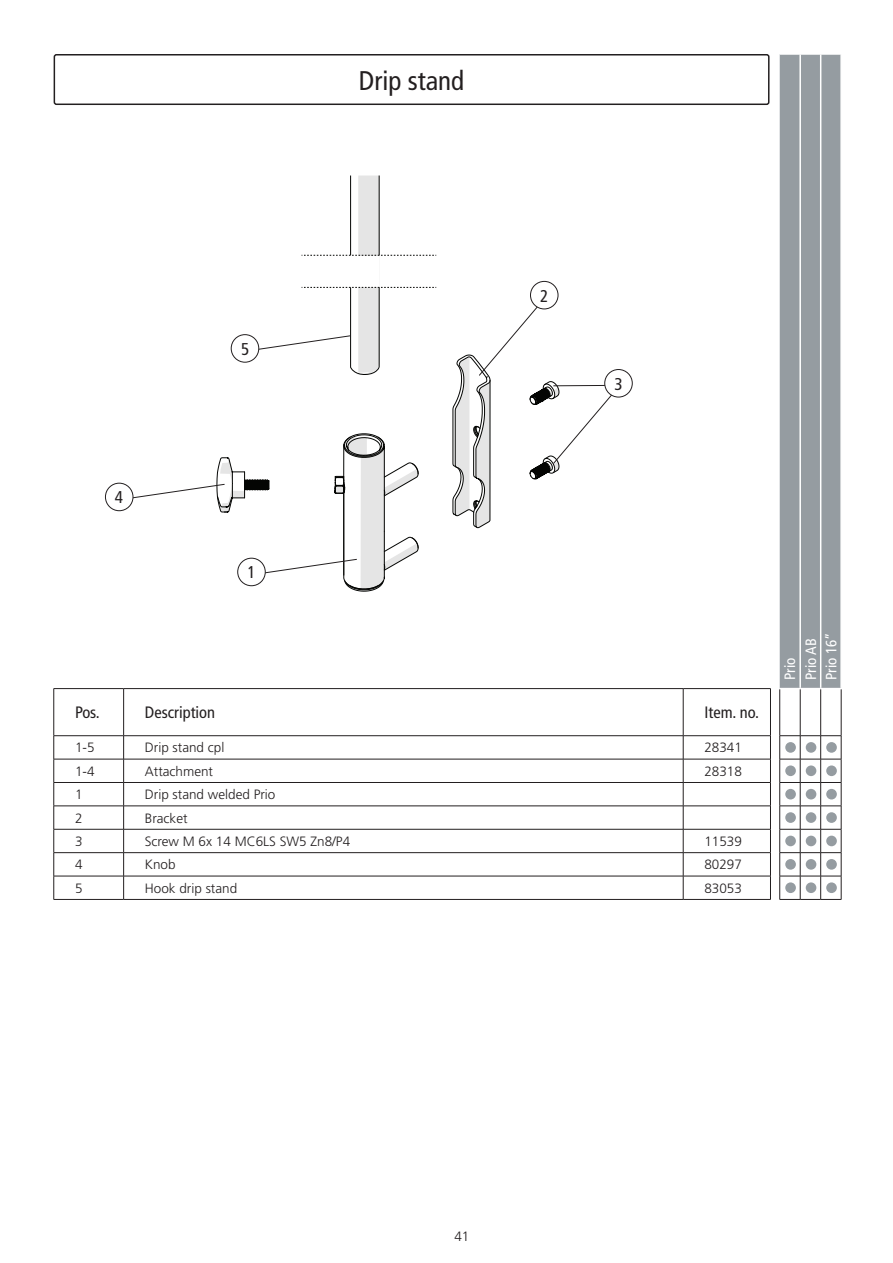
<style>
.page{position:relative;width:893px;height:1263px;background:#fff}
.page>*{position:absolute;margin:0;border:0;box-sizing:border-box;transform-origin:0 0}
.t1{font:condensed 27px "Frutiger LT Pro";color:#231f20}
.t2{font:condensed 17.1px "Frutiger LT Pro";color:#231f20}
.t3{font:condensed 16.5px "Frutiger LT Pro";color:#231f20}
.t4{font:condensed 15px "Frutiger LT Pro";color:#fff}
.Reslista_bröd_enspal{font:300 13.5px "Frutiger LT Pro";color:#231f20}
</style>
<div class="page">
<div style="left:779px;top:54px;width:62px;height:635px;background:#959ca1"></div>
<hr style="left:54px;top:689px;width:1px;height:46px;background:#231f20">
<hr style="left:123px;top:689px;width:1px;height:46px;background:#231f20">
<hr style="left:683px;top:689px;width:1px;height:46px;background:#231f20">
<hr style="left:770px;top:689px;width:1px;height:46px;background:#231f20">
<hr style="left:54px;top:735px;width:70px;height:1px;background:#231f20">
<hr style="left:124px;top:735px;width:559px;height:1px;background:#231f20">
<hr style="left:683px;top:735px;width:88px;height:1px;background:#231f20">
<hr style="left:54px;top:759px;width:70px;height:1px;background:#231f20">
<hr style="left:124px;top:759px;width:559px;height:1px;background:#231f20">
<hr style="left:683px;top:759px;width:88px;height:1px;background:#231f20">
<hr style="left:54px;top:782px;width:70px;height:1px;background:#231f20">
<hr style="left:124px;top:782px;width:559px;height:1px;background:#231f20">
<hr style="left:683px;top:782px;width:88px;height:1px;background:#231f20">
<hr style="left:54px;top:806px;width:70px;height:1px;background:#231f20">
<hr style="left:124px;top:806px;width:559px;height:1px;background:#231f20">
<hr style="left:683px;top:806px;width:88px;height:1px;background:#231f20">
<hr style="left:54px;top:829px;width:70px;height:1px;background:#231f20">
<hr style="left:124px;top:829px;width:559px;height:1px;background:#231f20">
<hr style="left:683px;top:829px;width:88px;height:1px;background:#231f20">
<hr style="left:54px;top:852px;width:70px;height:1px;background:#231f20">
<hr style="left:124px;top:852px;width:559px;height:1px;background:#231f20">
<hr style="left:683px;top:852px;width:88px;height:1px;background:#231f20">
<hr style="left:54px;top:876px;width:70px;height:1px;background:#231f20">
<svg style="left:54px;top:736px;width:1px;height:163px"></svg>
<hr style="left:124px;top:876px;width:559px;height:1px;background:#231f20">
<svg style="left:123px;top:736px;width:1px;height:163px"></svg>
<hr style="left:683px;top:876px;width:88px;height:1px;background:#231f20">
<svg style="left:683px;top:736px;width:1px;height:163px"></svg>
<svg style="left:770px;top:736px;width:1px;height:163px"></svg>
<hr style="left:54px;top:899px;width:70px;height:1px;background:#231f20">
<hr style="left:124px;top:899px;width:559px;height:1px;background:#231f20">
<hr style="left:683px;top:899px;width:88px;height:1px;background:#231f20">
<hr style="left:779px;top:689px;width:1px;height:46px;background:#231f20">
<hr style="left:800px;top:689px;width:1px;height:46px;background:#231f20">
<hr style="left:54px;top:688px;width:70px;height:1px;background:#231f20">
<hr style="left:124px;top:688px;width:559px;height:1px;background:#231f20">
<hr style="left:683px;top:688px;width:88px;height:1px;background:#231f20">
<hr style="left:820px;top:689px;width:1px;height:46px;background:#231f20">
<svg style="left:779px;top:735px;width:63px;height:165px"></svg>
<hr style="left:841px;top:689px;width:1px;height:46px;background:#231f20">
<hr style="left:820px;top:54px;width:1px;height:634px;background:#fff">
<hr style="left:799px;top:54px;width:2px;height:634px;background:#fff">
<div style="left:785px;top:742px;width:11px;height:11px;background:#959ca1;border-radius:50%"></div>
<div style="left:806px;top:742px;width:10px;height:11px;background:#959ca1;border-radius:50%"></div>
<div style="left:826px;top:742px;width:11px;height:11px;background:#959ca1;border-radius:50%"></div>
<div style="left:785px;top:765px;width:11px;height:11px;background:#959ca1;border-radius:50%"></div>
<div style="left:806px;top:765px;width:10px;height:11px;background:#959ca1;border-radius:50%"></div>
<div style="left:826px;top:765px;width:11px;height:11px;background:#959ca1;border-radius:50%"></div>
<div style="left:785px;top:789px;width:11px;height:10px;background:#959ca1;border-radius:50%"></div>
<div style="left:806px;top:789px;width:10px;height:10px;background:#959ca1;border-radius:50%"></div>
<div style="left:826px;top:789px;width:11px;height:10px;background:#959ca1;border-radius:50%"></div>
<div style="left:785px;top:812px;width:11px;height:11px;background:#959ca1;border-radius:50%"></div>
<div style="left:806px;top:812px;width:10px;height:11px;background:#959ca1;border-radius:50%"></div>
<div style="left:826px;top:812px;width:11px;height:11px;background:#959ca1;border-radius:50%"></div>
<div style="left:785px;top:836px;width:11px;height:10px;background:#959ca1;border-radius:50%"></div>
<div style="left:806px;top:836px;width:10px;height:10px;background:#959ca1;border-radius:50%"></div>
<div style="left:826px;top:836px;width:11px;height:10px;background:#959ca1;border-radius:50%"></div>
<div style="left:785px;top:859px;width:11px;height:11px;background:#959ca1;border-radius:50%"></div>
<div style="left:806px;top:859px;width:10px;height:11px;background:#959ca1;border-radius:50%"></div>
<div style="left:826px;top:859px;width:11px;height:11px;background:#959ca1;border-radius:50%"></div>
<div style="left:785px;top:882px;width:11px;height:11px;background:#959ca1;border-radius:50%"></div>
<div style="left:806px;top:882px;width:10px;height:11px;background:#959ca1;border-radius:50%"></div>
<div style="left:826px;top:882px;width:11px;height:11px;background:#959ca1;border-radius:50%"></div>
<div style="left:54px;top:54px;width:715px;height:51px;border:2px solid #231f20;border-radius:2px"></div>
<svg style="left:119px;top:433px;width:300px;height:159px"></svg>
<svg style="left:249px;top:176px;width:188px;height:199px"></svg>
<svg style="left:452px;top:297px;width:169px;height:231px"></svg>
<div style="left:605px;top:369px;width:27px;height:28px;background:#fff;border-radius:50%"></div>
<div style="left:604px;top:369px;width:29px;height:28px;border:1px solid #231f20;border-radius:50%"></div>
<div style="left:530px;top:281px;width:28px;height:28px;background:#fff;border-radius:50%"></div>
<div style="left:530px;top:281px;width:28px;height:28px;border:1px solid #231f20;border-radius:50%"></div>
<div style="left:238px;top:558px;width:27px;height:28px;background:#fff;border-radius:50%"></div>
<div style="left:237px;top:558px;width:29px;height:28px;border:1px solid #231f20;border-radius:50%"></div>
<div style="left:105px;top:483px;width:28px;height:28px;background:#fff;border-radius:50%"></div>
<div style="left:105px;top:483px;width:28px;height:28px;border:1px solid #231f20;border-radius:50%"></div>
<div style="left:231px;top:335px;width:28px;height:27px;background:#fff;border-radius:50%"></div>
<div style="left:231px;top:334px;width:28px;height:29px;border:1px solid #231f20;border-radius:50%"></div>
<p class="t1" style="left:359px;top:65px;width:107px">Drip stand</p>
<p class="t2" style="left:241px;top:339px;width:10px">5</p>
<p class="t2" style="left:540px;top:286px;width:10px">2</p>
<p class="t2" style="left:614px;top:374px;width:10px">3</p>
<p class="t2" style="left:115px;top:487px;width:10px">4</p>
<p class="t2" style="left:247px;top:562px;width:10px">1</p>
<p class="t3" style="left:75px;top:703px;width:26px">Pos.</p>
<p class="t3" style="left:145px;top:703px;width:72px">Description</p>
<p class="t3" style="left:704px;top:703px;width:56px">Item. no.</p>
<p class="Reslista_bröd_enspal" style="left:75px;top:740px;width:21px">1-5</p>
<p class="Reslista_bröd_enspal" style="left:145px;top:740px;width:81px">Drip stand cpl</p>
<p class="Reslista_bröd_enspal" style="left:704px;top:740px;width:39px">28341</p>
<p class="Reslista_bröd_enspal" style="left:75px;top:763px;width:21px">1-4</p>
<p class="Reslista_bröd_enspal" style="left:145px;top:763px;width:70px">Attachment</p>
<p class="Reslista_bröd_enspal" style="left:704px;top:763px;width:39px">28318</p>
<p class="Reslista_bröd_enspal" style="left:75px;top:787px;width:9px">1</p>
<p class="Reslista_bröd_enspal" style="left:145px;top:787px;width:132px">Drip stand welded Prio</p>
<p class="Reslista_bröd_enspal" style="left:75px;top:810px;width:9px">2</p>
<p class="Reslista_bröd_enspal" style="left:145px;top:810px;width:44px">Bracket</p>
<p class="Reslista_bröd_enspal" style="left:75px;top:833px;width:9px">3</p>
<p class="Reslista_bröd_enspal" style="left:145px;top:833px;width:207px">Screw M 6x 14 MC6LS SW5 Zn8/P4</p>
<p class="Reslista_bröd_enspal" style="left:704px;top:833px;width:39px">11539</p>
<p class="Reslista_bröd_enspal" style="left:75px;top:857px;width:9px">4</p>
<p class="Reslista_bröd_enspal" style="left:145px;top:857px;width:32px">Knob</p>
<p class="Reslista_bröd_enspal" style="left:704px;top:857px;width:39px">80297</p>
<p class="Reslista_bröd_enspal" style="left:75px;top:880px;width:9px">5</p>
<p class="Reslista_bröd_enspal" style="left:145px;top:880px;width:94px">Hook drip stand</p>
<p class="Reslista_bröd_enspal" style="left:704px;top:880px;width:39px">83053</p>
<p class="t4" style="left:781px;top:680px;width:24px;rotate:-90deg">Prio</p>
<p class="t4" style="left:802px;top:680px;width:43px;rotate:-90deg">Prio AB</p>
<p class="t4" style="left:823px;top:680px;width:49px;rotate:-90deg">Prio 16”</p>
<p class="Reslista_bröd_enspal" style="left:454px;top:1228px;width:17px">41</p>
</div>
